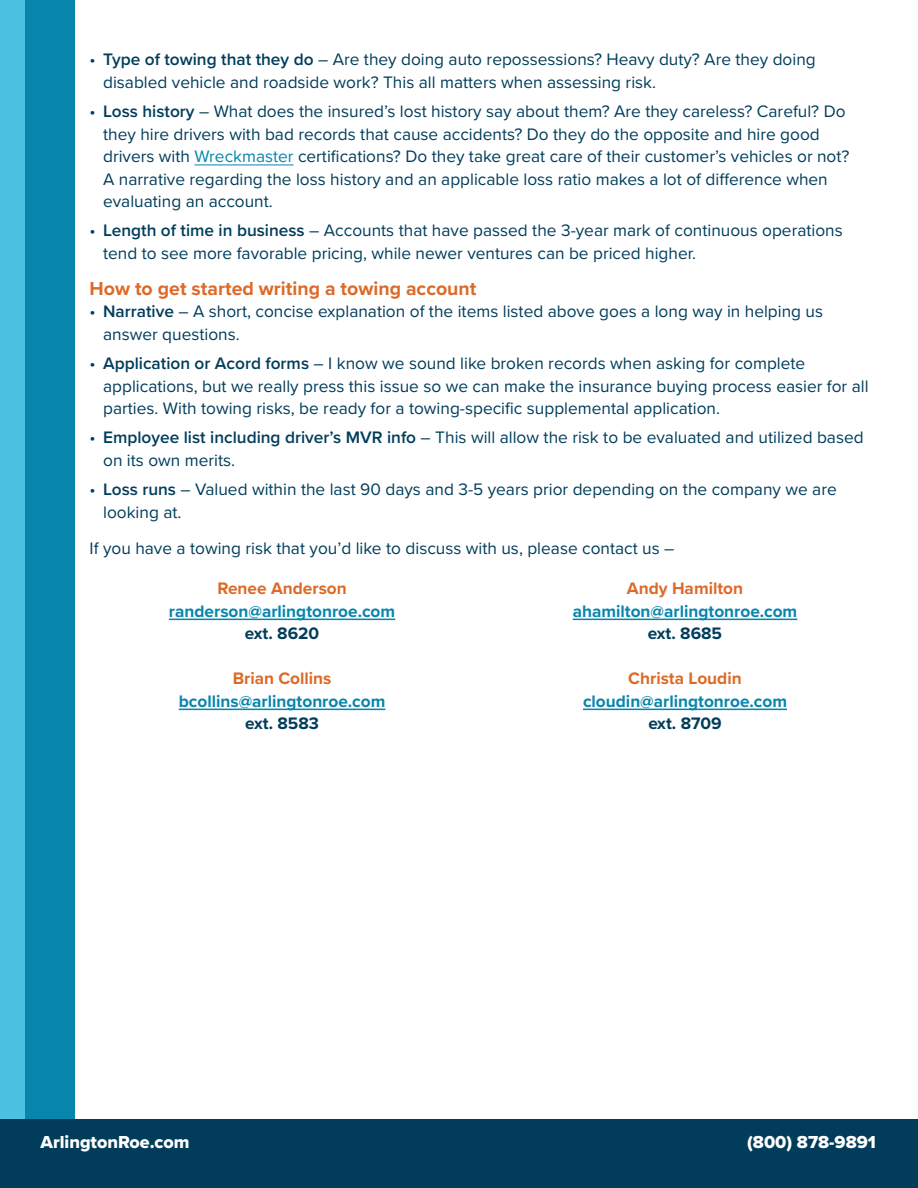
<style>
.page{position:relative;width:918px;height:1188px;background:#fff}
.page>*{position:absolute;margin:0;border:0;box-sizing:border-box;transform-origin:0 0}
.t1{font:700 19.5px "Proxima Nova";color:#dd6a27}
.t2{font:18px "Proxima Nova Extrabld";color:#fff}
.t3{font:17.25px/22.5px "Proxima Nova";color:#013d5b}
.t4{font:700 17.25px "Proxima Nova";color:#0885ad}
.t5{font:700 17.25px "Proxima Nova";color:#dd6a27}
.t6{font:700 17.25px "Proxima Nova";color:#013d5b}
.s1{font-weight:600}
.s2{color:#0885ad}
</style>
<div class="page">
<div style="left:0;top:0;width:25px;height:1188px;background:#4bc1e1"></div>
<div style="left:25px;top:0;width:50px;height:1188px;background:#0885ad"></div>
<div style="left:0;top:1120px;width:918px;height:68px;background:#013d5b"></div>
<hr style="left:195px;top:164px;width:99px;height:1px;background:#0885ad">
<hr style="left:169px;top:619px;width:226px;height:1px;background:#0885ad">
<hr style="left:179px;top:709px;width:206px;height:1px;background:#0885ad">
<hr style="left:573px;top:619px;width:224px;height:1px;background:#0885ad">
<hr style="left:583px;top:709px;width:204px;height:1px;background:#0885ad">
<p class="t3" style="left:103px;top:48px;width:714px;text-indent:-14px">• <span class="s1">Type of towing that they do</span> – Are they doing auto repossessions? Heavy duty? Are they doing disabled vehicle and roadside work? This all matters when assessing risk.</p>
<p class="t3" style="left:103px;top:99px;width:748px;text-indent:-14px">• <span class="s1">Loss history</span> – What does the insured’s lost history say about them? Are they careless? Careful? Do they hire drivers with bad records that cause accidents? Do they do the opposite and hire good drivers with <span class="s2">Wreckmaster</span> certifications? Do they take great care of their customer’s vehicles or not?<br>A narrative regarding the loss history and an applicable loss ratio makes a lot of difference when evaluating an account.</p>
<p class="t3" style="left:103px;top:219px;width:741px;text-indent:-14px">• <span class="s1">Length of time in business</span> – Accounts that have passed the 3-year mark of continuous operations tend to see more favorable pricing, while newer ventures can be priced higher.</p>
<p class="t1" style="left:90px;top:274px;width:388px">How to get started writing a towing account</p>
<p class="t3" style="left:103px;top:300px;width:721px;text-indent:-14px">• <span class="s1">Narrative</span> – A short, concise explanation of the items listed above goes a long way in helping us answer questions.</p>
<p class="t3" style="left:103px;top:351px;width:767px;text-indent:-14px">• <span class="s1">Application or Acord forms</span> – I know we sound like broken records when asking for complete applications, but we really press this issue so we can make the insurance buying process easier for all parties. With towing risks, be ready for a towing-specific supplemental application.</p>
<p class="t3" style="left:103px;top:426px;width:762px;text-indent:-14px">• <span class="s1">Employee list including driver’s MVR info</span> – This will allow the risk to be evaluated and utilized based on its own merits.</p>
<p class="t3" style="left:103px;top:477px;width:735px;text-indent:-14px">• <span class="s1">Loss runs</span> – Valued within the last 90 days and 3-5 years prior depending on the company we are looking at.</p>
<p class="t3" style="left:90px;top:536px;width:586px">If you have a towing risk that you’d like to discuss with us, please contact us –</p>
<p class="t5" style="left:217px;top:576px;width:131px">Renee Anderson</p>
<p class="t4" style="left:169px;top:598px;width:228px">randerson@arlingtonroe.com</p>
<p class="t6" style="left:245px;top:621px;width:76px">ext. 8620</p>
<p class="t5" style="left:233px;top:666px;width:100px">Brian Collins</p>
<p class="t4" style="left:179px;top:688px;width:208px">bcollins@arlingtonroe.com</p>
<p class="t6" style="left:245px;top:711px;width:75px">ext. 8583</p>
<p class="t5" style="left:627px;top:576px;width:118px">Andy Hamilton</p>
<p class="t4" style="left:573px;top:598px;width:226px">ahamilton@arlingtonroe.com</p>
<p class="t6" style="left:648px;top:621px;width:76px">ext. 8685</p>
<p class="t5" style="left:628px;top:666px;width:115px">Christa Loudin</p>
<p class="t4" style="left:583px;top:688px;width:206px">cloudin@arlingtonroe.com</p>
<p class="t6" style="left:648px;top:711px;width:75px">ext. 8709</p>
<p class="t2" style="left:40px;top:1128px;width:151px">ArlingtonRoe.com</p>
<p class="t2" style="left:747px;top:1128px;width:130px">(800) 878-9891</p>
</div>
